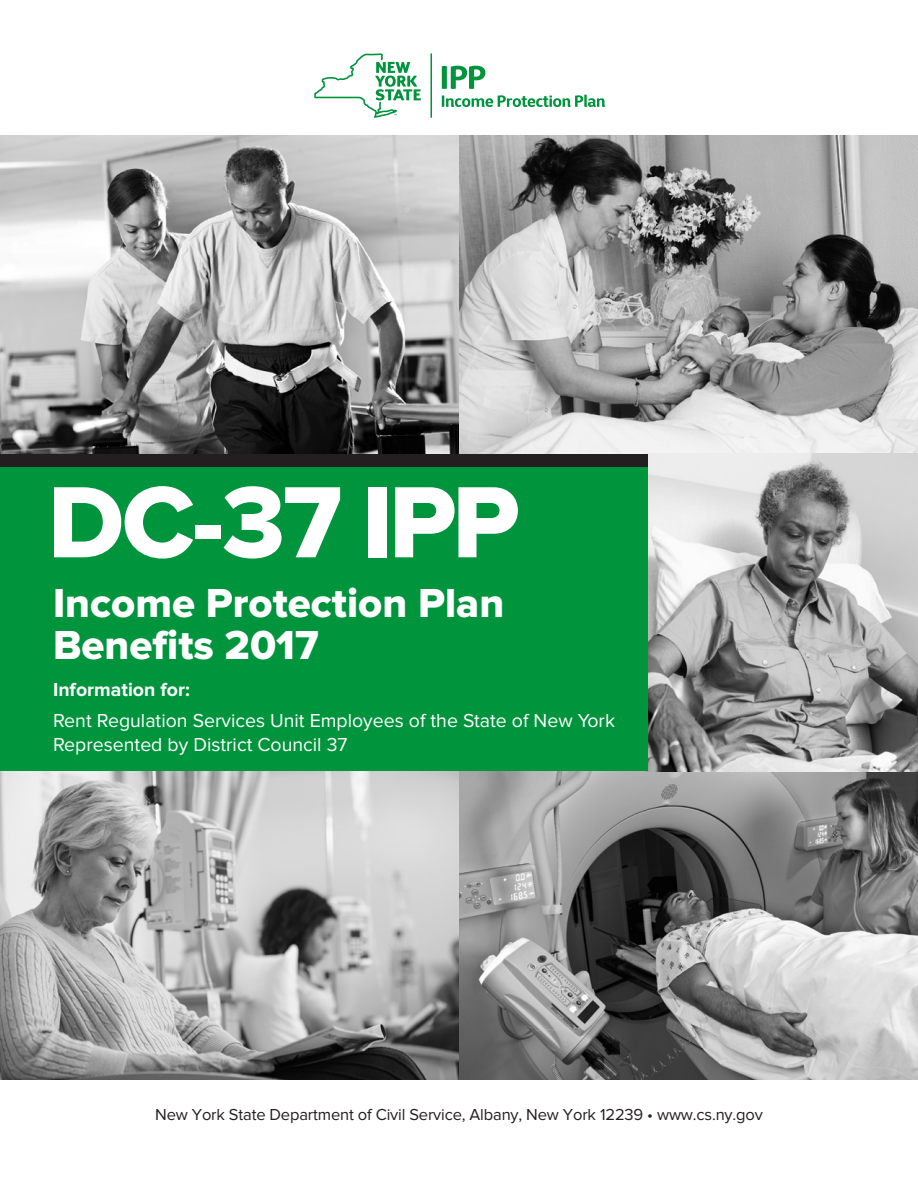
<style>
.page{position:relative;width:918px;height:1188px;background:#fff}
.page>*{position:absolute;margin:0;border:0;box-sizing:border-box;transform-origin:0 0}
.t1{font:105px "Proxima Nova Extrabld";letter-spacing:-.03em;color:#fff}
.t2{font:42px/42px "Proxima Nova Extrabld";color:#fff}
.t3{font:19.5px/24px "Proxima Nova";color:#fff}
.t4{font:700 19.5px "Proxima Nova";color:#fff}
.t5{font:16.5px "Proxima Nova";letter-spacing:-.01em;color:#231f20}
</style>
<div class="page">
<svg style="left:442px;top:66px;width:43px;height:23px"></svg>
<svg style="left:442px;top:95px;width:163px;height:12px"></svg>
<svg style="left:314px;top:53px;width:107px;height:65px"></svg>
<hr style="left:430px;top:53px;width:2px;height:65px;background:#00943d">
<img style="left:459px;top:771px;width:459px;height:309px">
<img style="left:0;top:135px;width:918px;height:319px">
<svg style="left:0;top:771px;width:459px;height:309px;background:#aaa"></svg>
<img style="left:648px;top:454px;width:270px;height:317px">
<div style="left:0;top:454px;width:648px;height:13px;background:#231f20"></div>
<div style="left:0;top:467px;width:648px;height:304px;background:#00943d"></div>
<h1 class="t1" style="left:48px;top:462px;width:473px">DC-37 IPP</h1>
<h2 class="t2" style="left:53px;top:583px;width:453px">Income Protection Plan<br>Benefits 2017</h2>
<p class="t4" style="left:53px;top:678px;width:138px">Information for:</p>
<p class="t3" style="left:53px;top:709px;width:564px">Rent Regulation Services Unit Employees of the State of New York<br>Represented by District Council 37</p>
<p class="t5" style="left:155px;top:1105px;width:609px">New York State Department of Civil Service, Albany, New York 12239 • www.cs.ny.gov</p>
</div>
